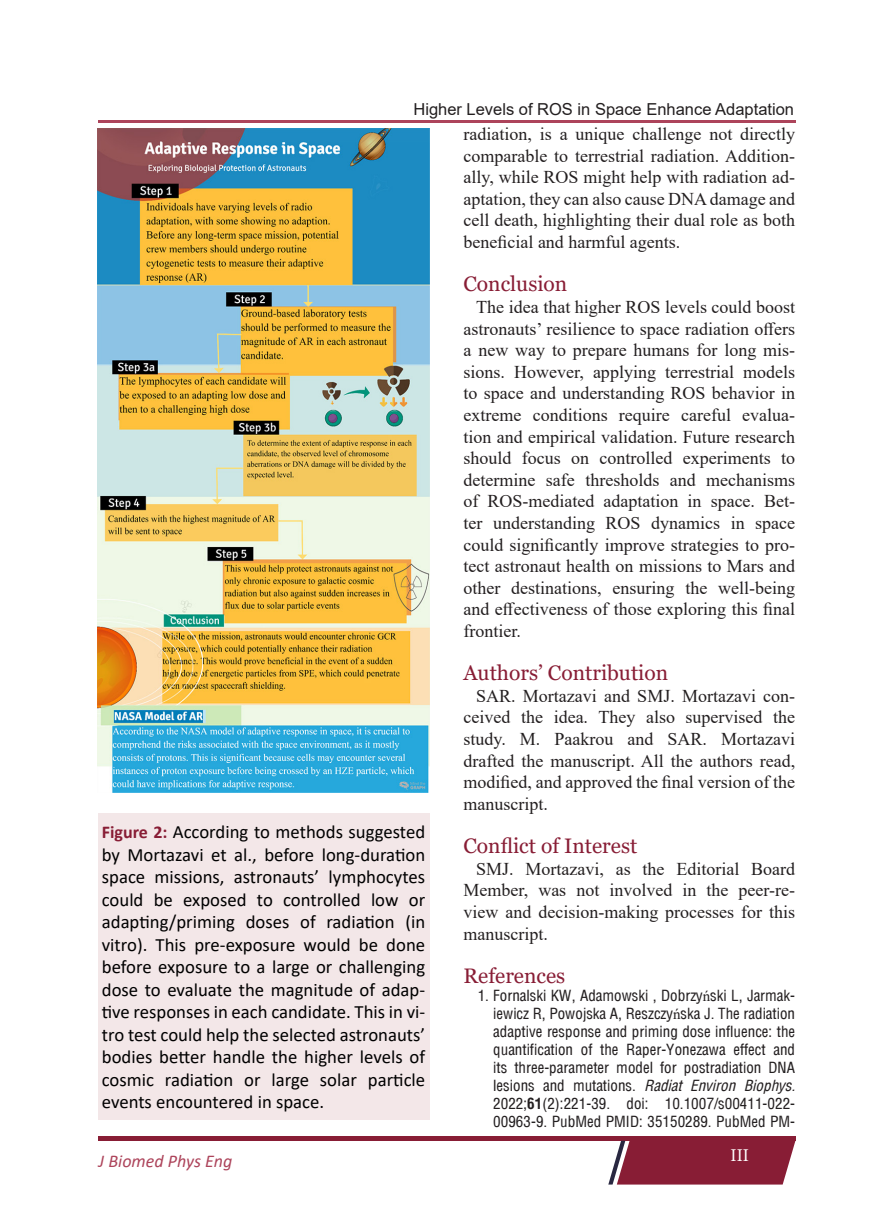
<style>
.page{position:relative;width:893px;height:1212px;background:#fff}
.page>*{position:absolute;margin:0;border:0;box-sizing:border-box;transform-origin:0 0}
.Heading{font:21px "Georgia";color:#881d35}
.Body{font:21px "Georgia";color:#881d35}
.Figure{font:18.75px/22.5px "Calibri";color:#000;text-align:justify}
.Body-2{font:18px/21.6px "Times New Roman";color:#231f20;text-align:justify}
.t1{font:italic 18px "Calibri";color:#ad445b}
.t2{font:18px "Minion Pro";color:#fff}
.Running_Title{font:16.5px "Arial";color:#231f20}
.t3{font:15px/18px "Arena Condensed";color:#231f20;text-align:justify}
.s1{font-family:"Times New Roman"}
.s2{font-style:italic}
.s3{font-weight:700}
.s4{font-weight:700;font-size:18px;color:#881d35}
</style>
<div class="page">
<div style="left:98px;top:1136px;width:697px;height:5px;background:#881d35"></div>
<svg style="left:608px;top:1141px;width:187px;height:43px"></svg>
<hr style="left:98px;top:120px;width:698px;height:2px;background:#ad445b">
<div style="left:98px;top:813px;width:331px;height:306px;background:#f3e7e8"></div>
<img style="left:97px;top:129px;width:332px;height:663px">
<p class="Running_Title" style="left:413px;top:98px;width:382px">Higher Levels of ROS in Space Enhance Adaptation</p>
<p class="Body-2" style="left:463px;top:123px;width:333px">radiation, is a unique challenge not directly comparable to terrestrial radiation. Addition&shy;ally, while ROS might help with radiation ad&shy;aptation, they can also cause DNA damage and cell death, highlighting their dual role as both beneficial and harmful agents.</p>
<p class="Heading" style="left:463px;top:271px;width:105px">Conclusion</p>
<p class="Body-2" style="left:463px;top:296px;width:333px;text-indent:13px">The idea that higher ROS levels could boost astronauts’ resilience to space radiation offers a new way to prepare humans for long mis&shy;sions. However, applying terrestrial models to space and understanding ROS behavior in extreme conditions require careful evalua&shy;tion and empirical validation. Future research should focus on controlled experiments to determine safe thresholds and mechanisms of ROS-mediated adaptation in space. Bet&shy;ter understanding ROS dynamics in space could significantly improve strategies to pro&shy;tect astronaut health on missions to Mars and other destinations, ensuring the well-being and effectiveness of those exploring this final frontier.</p>
<p class="Heading" style="left:463px;top:660px;width:206px">Authors’ Contribution</p>
<p class="Body-2" style="left:463px;top:684px;width:333px;text-indent:13px">SAR. Mortazavi and SMJ. Mortazavi con&shy;ceived the idea. They also supervised the study. M. Paakrou and SAR. Mortazavi drafted the manuscript. All the authors read, modified, and approved the final version of the manuscript.</p>
<p class="Heading" style="left:463px;top:833px;width:175px">Conflict of Interest</p>
<p class="Body-2" style="left:463px;top:857px;width:333px;text-indent:13px">SMJ. Mortazavi, as the Editorial Board Member, was not involved in the peer-re&shy;view and decision-making processes for this manuscript.</p>
<p class="Body" style="left:463px;top:963px;width:103px">References</p>
<p class="t3" style="left:493px;top:986px;width:303px;text-indent:-16px">1. Fornalski KW, Adamowski Ł, Dobrzy<span class="s1">ń</span>ski L, Jarmak&shy;iewicz R, Powojska A, Reszczy<span class="s1">ń</span>ska J. The radiation adaptive response and priming dose influence: the quantification of the Raper-Yonezawa effect and its three-parameter model for postradiation DNA lesions and mutations. <span class="s2">Radiat Environ Biophys.<br></span>2022;<span class="s3">61</span>(2):221-39. doi: 10.1007/s00411-022- 00963-9. PubMed PMID: 35150289. PubMed PM-</p>
<p class="Figure" style="left:102px;top:820px;width:325px"><span class="s4">Figure 2:</span> According to methods suggested by Mortazavi et al., before long-duration space missions, astronauts’ lymphocytes could be exposed to controlled low or adapting/priming doses of radiation (in vitro). This pre-exposure would be done before exposure to a large or challenging dose to evaluate the magnitude of adap&shy;tive responses in each candidate. This in vi&shy;tro test could help the selected astronauts’ bodies better handle the higher levels of cosmic radiation or large solar particle events encountered in space.</p>
<p class="t1" style="left:99px;top:1148px;width:135px">J Biomed Phys Eng</p>
<p class="t2" style="left:730px;top:1143px;width:20px">III</p>
</div>
